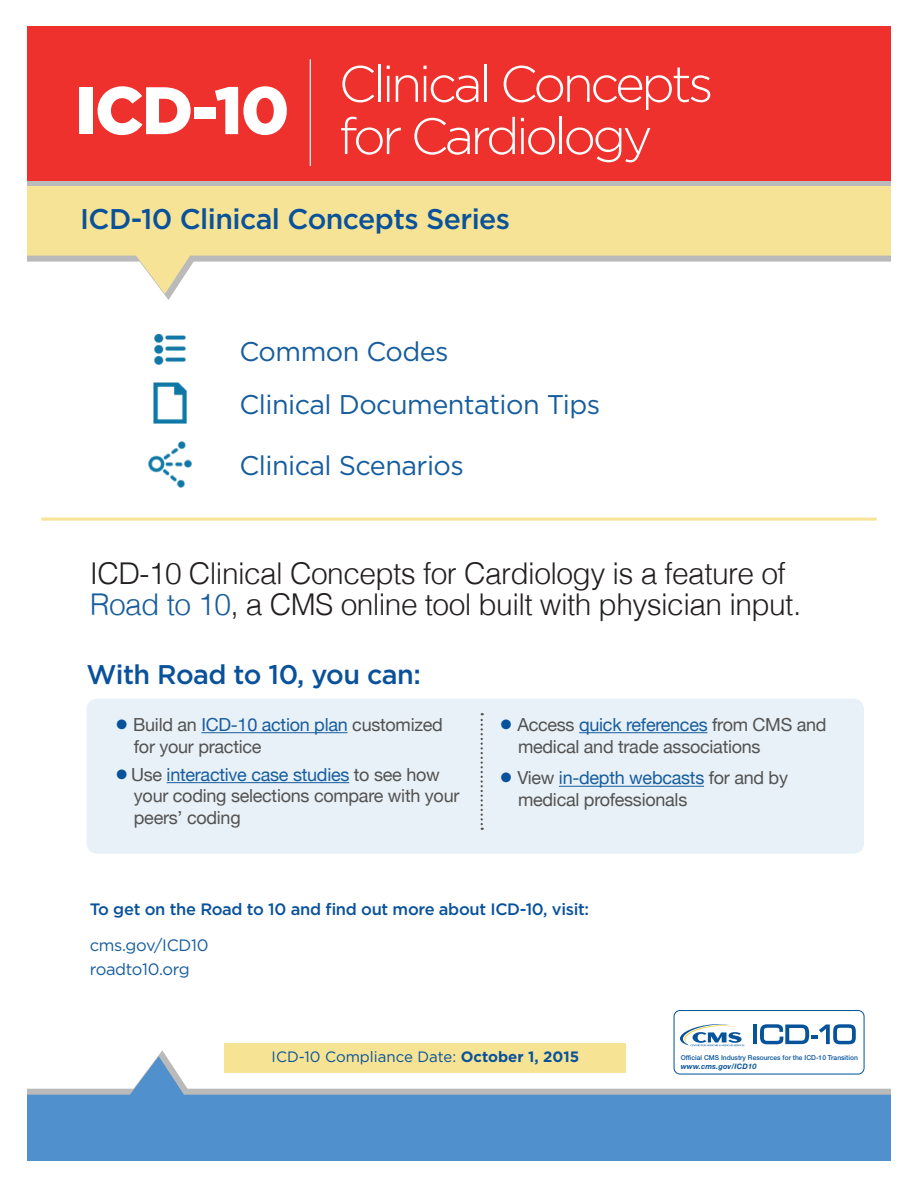
<style>
.page{position:relative;width:918px;height:1188px;background:#fff}
.page>*{position:absolute;margin:0;border:0;box-sizing:border-box;transform-origin:0 0}
.t1{font:900 67.05px "Gotham";color:#fff}
.t2{font:300 51px/52.2px "Gotham";letter-spacing:-.07em;color:#fff}
.t3{font:300 30px/31.5px "Helvetica";letter-spacing:-.02em;color:#231f20}
.t4{font:500 28.5px "Gotham";letter-spacing:-.02em;color:#09529b}
.t5{font:27px "Gotham";letter-spacing:-.02em;color:#175d9e}
.t6{font:500 27px "Gotham";letter-spacing:-.02em;color:#09529b}
.t7{font:18px/21.6px "Helvetica Neue";letter-spacing:-.015em;color:#525252}
.t8{font:500 16.5px "Gotham";letter-spacing:-.02em;color:#09529b}
.t9{font:16.5px/24px "Gotham";letter-spacing:-.02em;color:#175d9e}
.t10{font:15px "Gotham";color:#09529b}
.t11{font:italic 700 7.5px "Helvetica Neue";letter-spacing:.02em;color:#07539b}
.t12{font:500 6.75px "Helvetica Neue";color:#07539b}
.s1{color:#175d9e}
.s2{color:#09529b}
.s3{font-weight:700}
</style>
<div class="page">
<hr style="left:41px;top:518px;width:836px;height:3px;background:#f6e395">
<img style="left:154px;top:335px;width:31px;height:30px">
<img style="left:154px;top:382px;width:32px;height:42px">
<img style="left:148px;top:441px;width:44px;height:46px">
<svg style="left:27px;top:186px;width:864px;height:108px;fill:#f6e395"></svg>
<div style="left:27px;top:117px;width:864px;height:69px;background:#bababa"></div>
<div style="left:27px;top:26px;width:864px;height:155px;background:#ee312c"></div>
<hr style="left:310px;top:59px;width:1px;height:107px;background:#fff">
<div style="left:87px;top:699px;width:777px;height:155px;background:#e8f1f7;border-radius:11px"></div>
<hr style="left:201px;top:732px;width:147px;height:1px;background:#175d9e">
<hr style="left:167px;top:782px;width:182px;height:1px;background:#175d9e">
<hr style="left:579px;top:732px;width:128px;height:1px;background:#175d9e">
<hr style="left:559px;top:786px;width:145px;height:1px;background:#175d9e">
<svg style="left:481px;top:713px;width:2px;height:117px"></svg>
<div style="left:674px;top:1010px;width:190px;height:64px;border:1px solid #01529b;border-radius:6px"></div>
<hr style="left:754px;top:1025px;width:3px;height:19px;background:#07539b">
<svg style="left:760px;top:1024px;width:96px;height:20px"></svg>
<svg style="left:680px;top:1024px;width:64px;height:22px"></svg>
<svg style="left:27px;top:1056px;width:864px;height:105px;fill:#5090cc"></svg>
<div style="left:225px;top:1043px;width:401px;height:29px;background:#f6e394"></div>
<h1 class="t1" style="left:75px;top:72px;width:216px">ICD-10</h1>
<h1 class="t2" style="left:339px;top:57px;width:376px">Clinical Concepts for Cardiology</h1>
<p class="t4" style="left:80px;top:203px;width:431px">ICD-10 Clinical Concepts Series</p>
<p class="t5" style="left:240px;top:337px;width:211px">Common Codes</p>
<p class="t5" style="left:240px;top:390px;width:362px">Clinical Documentation Tips</p>
<p class="t5" style="left:240px;top:451px;width:226px">Clinical Scenarios</p>
<p class="t3" style="left:90px;top:555px;width:713px">ICD-10 Clinical Concepts for Cardiology is a feature of<br><span class="s1">Road to 10</span>, a CMS online tool built with physician input.</p>
<p class="t6" style="left:87px;top:659px;width:336px">With Road to 10, you can:</p>
<p class="t7" style="left:134px;top:715px;width:311px;text-indent:-17px"><span class="s2">●</span> Build an <span class="s1">ICD-10 action plan</span> customized for your practice</p>
<p class="t7" style="left:134px;top:765px;width:327px;text-indent:-17px"><span class="s2">●</span> Use <span class="s1">interactive case studies</span> to see how your coding selections compare with your peers’ coding</p>
<p class="t7" style="left:518px;top:715px;width:310px;text-indent:-17px"><span class="s2">●</span> Access <span class="s1">quick references</span> from CMS and medical and trade associations</p>
<p class="t7" style="left:518px;top:768px;width:271px;text-indent:-17px"><span class="s2">●</span> View <span class="s1">in-depth webcasts</span> for and by medical professionals</p>
<p class="t8" style="left:90px;top:900px;width:501px">To get on the Road to 10 and find out more about ICD-10, visit:</p>
<p class="t9" style="left:90px;top:933px;width:120px">cms.gov/ICD10 roadto10.org</p>
<p class="t10" style="left:272px;top:1049px;width:309px">ICD-10 Compliance Date: <span class="s3">October 1, 2015</span></p>
<p class="t12" style="left:681px;top:1054px;width:179px">Official CMS Industry Resources for the ICD-10 Transition</p>
<p class="t11" style="left:681px;top:1061px;width:77px">www.cms.gov/ICD10</p>
</div>
